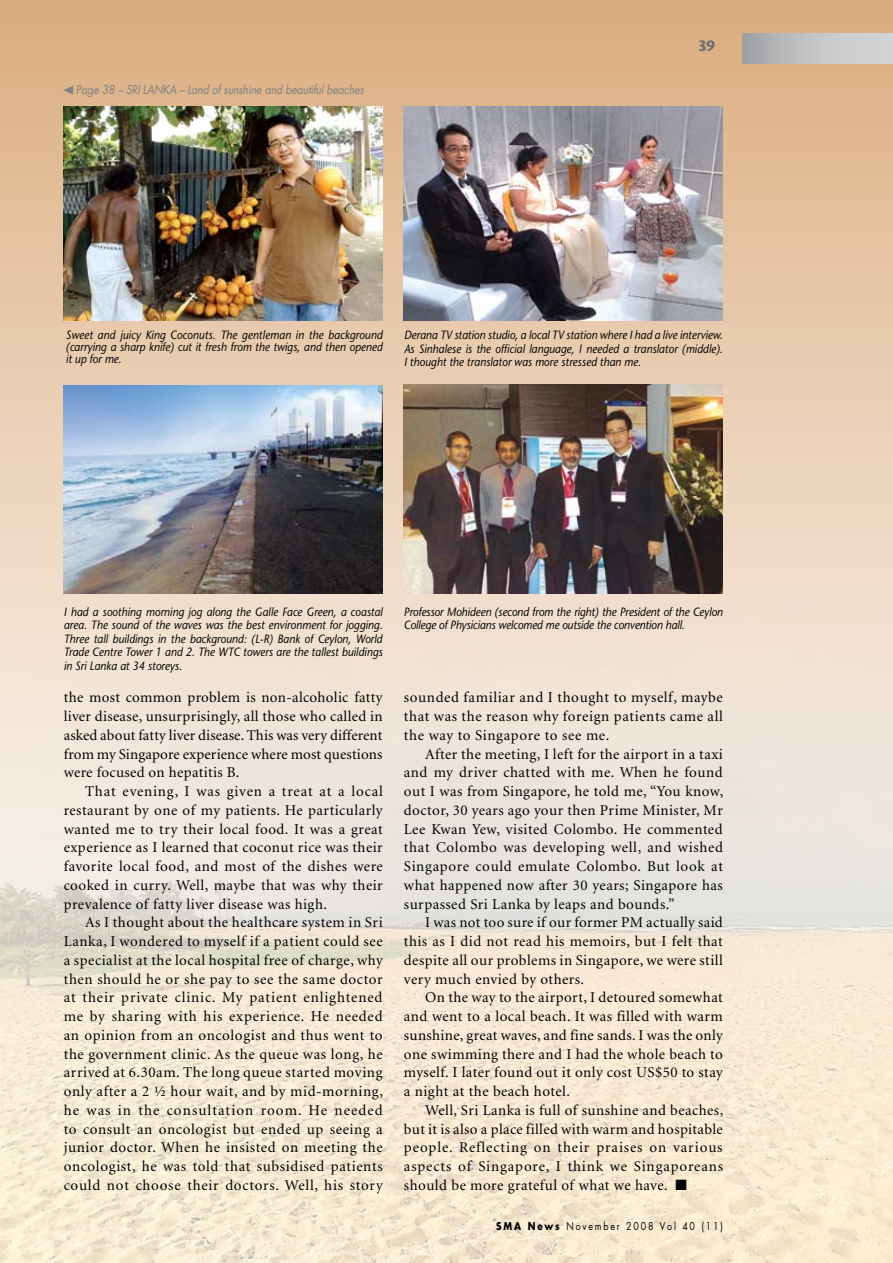
<style>
.page{position:relative;width:893px;height:1263px;background:#fff}
.page>*{position:absolute;margin:0;border:0;box-sizing:border-box;transform-origin:0 0}
.t1{font:15px/18.8px "Minion";letter-spacing:.03em;color:#000;text-align:justify}
.t2{font:700 15px "Stone Sans";color:#6d6f71;scale:.9 1}
.t3{font:italic 12px/13.5px "Stone Sans";color:#000;text-align:justify;scale:.9 1}
.t4{font:italic 12px "Futura";letter-spacing:-.02em;color:#808285;scale:.9 1}
.t5{font:10.5px "Futura";letter-spacing:.2em;color:#000;scale:.85 1}
.s1{font-weight:700}
</style>
<div class="page">
<svg style="left:0;top:0;width:893px;height:598px;background:#e3c1a0"></svg>
<img style="left:0;top:598px;width:893px;height:665px">
<img style="left:64px;top:106px;width:319px;height:214px">
<img style="left:404px;top:106px;width:319px;height:214px">
<img style="left:404px;top:384px;width:319px;height:210px">
<img style="left:64px;top:386px;width:319px;height:208px">
<svg style="left:64px;top:85px;width:9px;height:10px"></svg>
<div style="left:742px;top:34px;width:151px;height:29px;background:linear-gradient(to right,#a5a7aa,#dadcdd)"></div>
<p class="t4" style="left:76px;top:82px;width:322px">Page 38 – SRI LANKA – Land of sunshine and beautiful beaches</p>
<p class="t2" style="left:698px;top:37px;width:20px">39</p>
<p class="t3" style="left:66px;top:329px;width:353px;line-height:12px">Sweet and juicy King Coconuts. The gentleman in the background (carrying a sharp knife) cut it fresh from the twigs, and then opened it up for me.</p>
<p class="t3" style="left:404px;top:328px;width:356px">Derana TV station studio, a local TV station where I had a live interview.<br>As Sinhalese is the official language, I needed a translator (middle).<br>I thought the translator was more stressed than me.</p>
<p class="t3" style="left:64px;top:605px;width:356px">I had a soothing morning jog along the Galle Face Green, a coastal area. The sound of the waves was the best environment for jogging.<br>Three tall buildings in the background: (L-R) Bank of Ceylon, World Trade Centre Tower 1 and 2. The WTC towers are the tallest buildings in Sri Lanka at 34 storeys.</p>
<p class="t3" style="left:404px;top:605px;width:356px">Professor Mohideen (second from the right) the President of the Ceylon<br>College of Physicians welcomed me outside the convention hall.</p>
<p class="t1" style="left:64px;top:689px;width:320px">the most common problem is non-alcoholic fatty liver disease, unsurprisingly, all those who called in asked about fatty liver disease. This was very different from my Singapore experience where most questions were focused on hepatitis B.</p>
<p class="t1" style="left:64px;top:782px;width:321px;text-indent:21px">That evening, I was given a treat at a local restaurant by one of my patients. He particularly wanted me to try their local food. It was a great experience as I learned that coconut rice was their favorite local food, and most of the dishes were cooked in curry. Well, maybe that was why their prevalence of fatty liver disease was high.</p>
<p class="t1" style="left:64px;top:914px;width:321px;text-indent:21px">As I thought about the healthcare system in Sri Lanka, I wondered to myself if a patient could see a specialist at the local hospital free of charge, why then should he or she pay to see the same doctor at their private clinic. My patient enlightened me by sharing with his experience. He needed an opinion from an oncologist and thus went to the government clinic. As the queue was long, he arrived at 6.30am. The long queue started moving only after a 2 ½ hour wait, and by mid-morning, he was in the consultation room. He needed to consult an oncologist but ended up seeing a junior doctor. When he insisted on meeting the oncologist, he was told that subsidised patients could not choose their doctors. Well, his story</p>
<p class="t1" style="left:404px;top:689px;width:320px">sounded familiar and I thought to myself, maybe that was the reason why foreign patients came all the way to Singapore to see me.</p>
<p class="t1" style="left:404px;top:745px;width:321px;text-indent:21px">After the meeting, I left for the airport in a taxi and my driver chatted with me. When he found out I was from Singapore, he told me, “You know, doctor, 30 years ago your then Prime Minister, Mr Lee Kwan Yew, visited Colombo. He commented that Colombo was developing well, and wished Singapore could emulate Colombo. But look at what happened now after 30 years; Singapore has surpassed Sri Lanka by leaps and bounds.”</p>
<p class="t1" style="left:404px;top:914px;width:320px;text-indent:21px">I was not too sure if our former PM actually said this as I did not read his memoirs, but I felt that despite all our problems in Singapore, we were still very much envied by others.</p>
<p class="t1" style="left:404px;top:989px;width:320px;text-indent:21px">On the way to the airport, I detoured somewhat and went to a local beach. It was filled with warm sunshine, great waves, and fine sands. I was the only one swimming there and I had the whole beach to myself. I later found out it only cost US$50 to stay a night at the beach hotel.</p>
<p class="t1" style="left:404px;top:1101px;width:321px;text-indent:21px">Well, Sri Lanka is full of sunshine and beaches, but it is also a place filled with warm and hospitable people. Reflecting on their praises on various aspects of Singapore, I think we Singaporeans should be more grateful of what we have. ■</p>
<p class="t5" style="left:496px;top:1219px;width:268px"><span class="s1">SMA News</span> November 2008 Vol 40 (11)</p>
</div>
